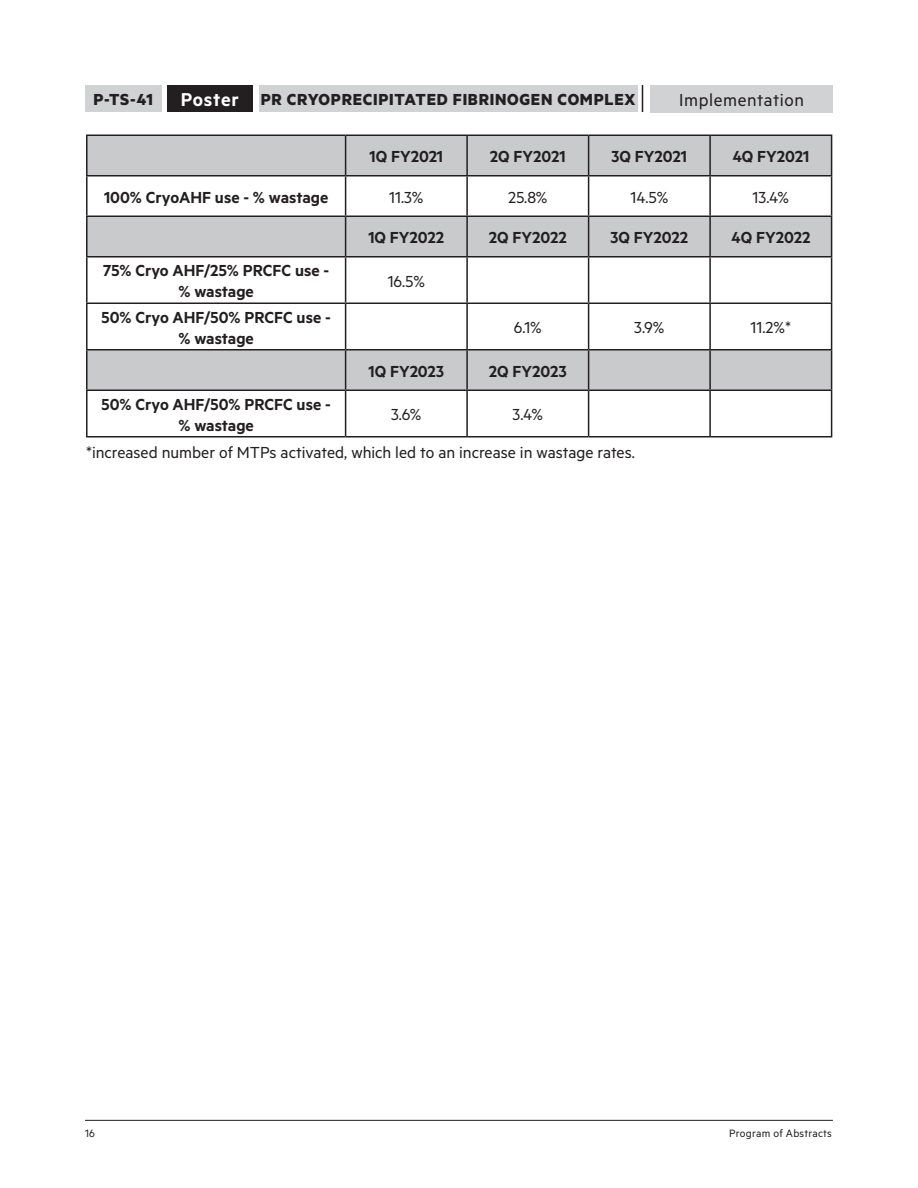
<style>
.page{position:relative;width:918px;height:1188px;background:#fff}
.page>*{position:absolute;margin:0;border:0;box-sizing:border-box;transform-origin:0 0}
.Combo_Head_Oral_Post{font:600 21px "Metric";letter-spacing:.035em;color:#fff}
.Combo_Head_Topic{font:19.5px "Metric";letter-spacing:.03em;color:#231f20}
.Combo_Authors{font:600 18px/21px "Metric";color:#231f20;text-align:center}
.Combo_BodyCopy{font:18px "Metric";color:#231f20}
.Combo_Authors-2{font:18px "Metric";color:#231f20}
.Combo_Head_IBS{font:700 18px "Metric";letter-spacing:.04em;color:#231f20}
.Combo_Head{font:700 18px "Metric";color:#231f20}
.t1{font:12px "Metric";letter-spacing:.02em;color:#231f20}
</style>
<div class="page">
<hr style="left:85px;top:1120px;width:748px;height:1px;background:#231f20">
<div style="left:650px;top:85px;width:183px;height:27px;background:#d1d2d4"></div>
<div style="left:259px;top:85px;width:378px;height:27px;background:#d1d2d4"></div>
<div style="left:85px;top:85px;width:77px;height:27px;background:#d1d2d4"></div>
<svg style="left:88px;top:136px;width:743px;height:254px"></svg>
<hr style="left:86px;top:135px;width:260px;height:1px;background:#231f20">
<hr style="left:86px;top:136px;width:2px;height:39px;background:#231f20">
<hr style="left:346px;top:135px;width:121px;height:1px;background:#231f20">
<hr style="left:345px;top:136px;width:1px;height:39px;background:#231f20">
<hr style="left:467px;top:135px;width:122px;height:1px;background:#231f20">
<hr style="left:466px;top:136px;width:2px;height:39px;background:#231f20">
<hr style="left:589px;top:135px;width:121px;height:1px;background:#231f20">
<hr style="left:588px;top:136px;width:1px;height:39px;background:#231f20">
<hr style="left:710px;top:135px;width:122px;height:1px;background:#231f20">
<hr style="left:709px;top:136px;width:2px;height:39px;background:#231f20">
<hr style="left:831px;top:136px;width:1px;height:39px;background:#231f20">
<hr style="left:86px;top:175px;width:260px;height:2px;background:#231f20">
<hr style="left:86px;top:177px;width:2px;height:39px;background:#231f20">
<hr style="left:346px;top:175px;width:121px;height:2px;background:#231f20">
<hr style="left:345px;top:177px;width:1px;height:39px;background:#231f20">
<hr style="left:467px;top:175px;width:122px;height:2px;background:#231f20">
<hr style="left:466px;top:177px;width:2px;height:39px;background:#231f20">
<hr style="left:589px;top:175px;width:121px;height:2px;background:#231f20">
<hr style="left:588px;top:177px;width:1px;height:39px;background:#231f20">
<hr style="left:710px;top:175px;width:122px;height:2px;background:#231f20">
<hr style="left:709px;top:177px;width:2px;height:39px;background:#231f20">
<hr style="left:831px;top:177px;width:1px;height:39px;background:#231f20">
<hr style="left:86px;top:216px;width:260px;height:1px;background:#231f20">
<hr style="left:86px;top:217px;width:2px;height:39px;background:#231f20">
<hr style="left:346px;top:216px;width:121px;height:1px;background:#231f20">
<hr style="left:345px;top:217px;width:1px;height:39px;background:#231f20">
<hr style="left:467px;top:216px;width:122px;height:1px;background:#231f20">
<hr style="left:466px;top:217px;width:2px;height:39px;background:#231f20">
<hr style="left:589px;top:216px;width:121px;height:1px;background:#231f20">
<hr style="left:588px;top:217px;width:1px;height:39px;background:#231f20">
<hr style="left:710px;top:216px;width:122px;height:1px;background:#231f20">
<hr style="left:709px;top:217px;width:2px;height:39px;background:#231f20">
<hr style="left:831px;top:217px;width:1px;height:39px;background:#231f20">
<hr style="left:86px;top:256px;width:260px;height:2px;background:#231f20">
<hr style="left:86px;top:258px;width:2px;height:45px;background:#231f20">
<hr style="left:346px;top:256px;width:121px;height:2px;background:#231f20">
<hr style="left:345px;top:258px;width:1px;height:45px;background:#231f20">
<hr style="left:467px;top:256px;width:122px;height:2px;background:#231f20">
<hr style="left:466px;top:258px;width:2px;height:45px;background:#231f20">
<hr style="left:589px;top:256px;width:121px;height:2px;background:#231f20">
<hr style="left:588px;top:258px;width:1px;height:45px;background:#231f20">
<hr style="left:710px;top:256px;width:122px;height:2px;background:#231f20">
<hr style="left:709px;top:258px;width:2px;height:45px;background:#231f20">
<hr style="left:831px;top:258px;width:1px;height:45px;background:#231f20">
<hr style="left:86px;top:303px;width:260px;height:1px;background:#231f20">
<hr style="left:86px;top:304px;width:2px;height:45px;background:#231f20">
<hr style="left:346px;top:303px;width:121px;height:1px;background:#231f20">
<hr style="left:345px;top:304px;width:1px;height:45px;background:#231f20">
<hr style="left:467px;top:303px;width:122px;height:1px;background:#231f20">
<hr style="left:466px;top:304px;width:2px;height:45px;background:#231f20">
<hr style="left:589px;top:303px;width:121px;height:1px;background:#231f20">
<hr style="left:588px;top:304px;width:1px;height:45px;background:#231f20">
<hr style="left:710px;top:303px;width:122px;height:1px;background:#231f20">
<hr style="left:709px;top:304px;width:2px;height:45px;background:#231f20">
<hr style="left:831px;top:304px;width:1px;height:45px;background:#231f20">
<hr style="left:86px;top:349px;width:260px;height:2px;background:#231f20">
<hr style="left:86px;top:351px;width:2px;height:39px;background:#231f20">
<hr style="left:346px;top:349px;width:121px;height:2px;background:#231f20">
<hr style="left:345px;top:351px;width:1px;height:39px;background:#231f20">
<hr style="left:467px;top:349px;width:122px;height:2px;background:#231f20">
<hr style="left:466px;top:351px;width:2px;height:39px;background:#231f20">
<hr style="left:589px;top:349px;width:121px;height:2px;background:#231f20">
<hr style="left:588px;top:351px;width:1px;height:39px;background:#231f20">
<hr style="left:710px;top:349px;width:122px;height:2px;background:#231f20">
<hr style="left:709px;top:351px;width:2px;height:39px;background:#231f20">
<hr style="left:831px;top:351px;width:1px;height:39px;background:#231f20">
<hr style="left:86px;top:390px;width:260px;height:1px;background:#231f20">
<hr style="left:86px;top:391px;width:2px;height:45px;background:#231f20">
<hr style="left:346px;top:390px;width:121px;height:1px;background:#231f20">
<hr style="left:345px;top:391px;width:1px;height:45px;background:#231f20">
<hr style="left:467px;top:390px;width:122px;height:1px;background:#231f20">
<hr style="left:466px;top:391px;width:2px;height:45px;background:#231f20">
<hr style="left:589px;top:390px;width:121px;height:1px;background:#231f20">
<hr style="left:588px;top:391px;width:1px;height:45px;background:#231f20">
<hr style="left:710px;top:390px;width:122px;height:1px;background:#231f20">
<hr style="left:709px;top:391px;width:2px;height:45px;background:#231f20">
<hr style="left:831px;top:391px;width:1px;height:45px;background:#231f20">
<hr style="left:86px;top:436px;width:260px;height:2px;background:#231f20">
<hr style="left:346px;top:436px;width:121px;height:2px;background:#231f20">
<hr style="left:467px;top:436px;width:122px;height:2px;background:#231f20">
<hr style="left:589px;top:436px;width:121px;height:2px;background:#231f20">
<hr style="left:710px;top:436px;width:122px;height:2px;background:#231f20">
<svg style="left:642px;top:85px;width:1px;height:27px"></svg>
<div style="left:167px;top:85px;width:85px;height:27px;background:#231f20"></div>
<p class="Combo_Head" style="left:93px;top:89px;width:61px">P-TS-41</p>
<p class="Combo_Head_IBS" style="left:261px;top:89px;width:376px">PR CRYOPRECIPITATED FIBRINOGEN COMPLEX</p>
<p class="Combo_Head_Topic" style="left:679px;top:88px;width:126px">Implementation</p>
<p class="Combo_Head_Oral_Post" style="left:181px;top:87px;width:60px">Poster</p>
<p class="Combo_Authors" style="left:369px;top:146px;width:75px">1Q FY2021</p>
<p class="Combo_Authors" style="left:490px;top:146px;width:77px">2Q FY2021</p>
<p class="Combo_Authors" style="left:612px;top:146px;width:77px">3Q FY2021</p>
<p class="Combo_Authors" style="left:732px;top:146px;width:79px">4Q FY2021</p>
<p class="Combo_Authors" style="left:104px;top:186px;width:226px">100% CryoAHF use - % wastage</p>
<p class="Combo_Authors-2" style="left:389px;top:187px;width:36px">11.3%</p>
<p class="Combo_Authors-2" style="left:508px;top:187px;width:41px">25.8%</p>
<p class="Combo_Authors-2" style="left:630px;top:187px;width:39px">14.5%</p>
<p class="Combo_Authors-2" style="left:753px;top:187px;width:38px">13.4%</p>
<p class="Combo_Authors" style="left:368px;top:227px;width:77px">1Q FY2022</p>
<p class="Combo_Authors" style="left:489px;top:227px;width:79px">2Q FY2022</p>
<p class="Combo_Authors" style="left:611px;top:227px;width:79px">3Q FY2022</p>
<p class="Combo_Authors" style="left:731px;top:227px;width:81px">4Q FY2022</p>
<p class="Combo_Authors" style="left:103px;top:260px;width:228px">75% Cryo AHF/25% PRCFC use - % wastage</p>
<p class="Combo_Authors-2" style="left:388px;top:271px;width:39px">16.5%</p>
<p class="Combo_Authors" style="left:102px;top:306px;width:231px">50% Cryo AHF/50% PRCFC use - % wastage</p>
<p class="Combo_Authors-2" style="left:514px;top:317px;width:29px">6.1%</p>
<p class="Combo_Authors-2" style="left:634px;top:317px;width:32px">3.9%</p>
<p class="Combo_Authors-2" style="left:751px;top:317px;width:42px">11.2%*</p>
<p class="Combo_Authors" style="left:368px;top:360px;width:77px">1Q FY2023</p>
<p class="Combo_Authors" style="left:489px;top:360px;width:79px">2Q FY2023</p>
<p class="Combo_Authors" style="left:102px;top:393px;width:231px">50% Cryo AHF/50% PRCFC use - % wastage</p>
<p class="Combo_Authors-2" style="left:391px;top:404px;width:32px">3.6%</p>
<p class="Combo_Authors-2" style="left:513px;top:404px;width:32px">3.4%</p>
<p class="Combo_BodyCopy" style="left:86px;top:442px;width:550px">*increased number of MTPs activated, which led to an increase in wastage rates.</p>
<p class="t1" style="left:85px;top:1127px;width:11px">16</p>
<p class="t1" style="left:729px;top:1127px;width:104px">Program of Abstracts</p>
</div>
